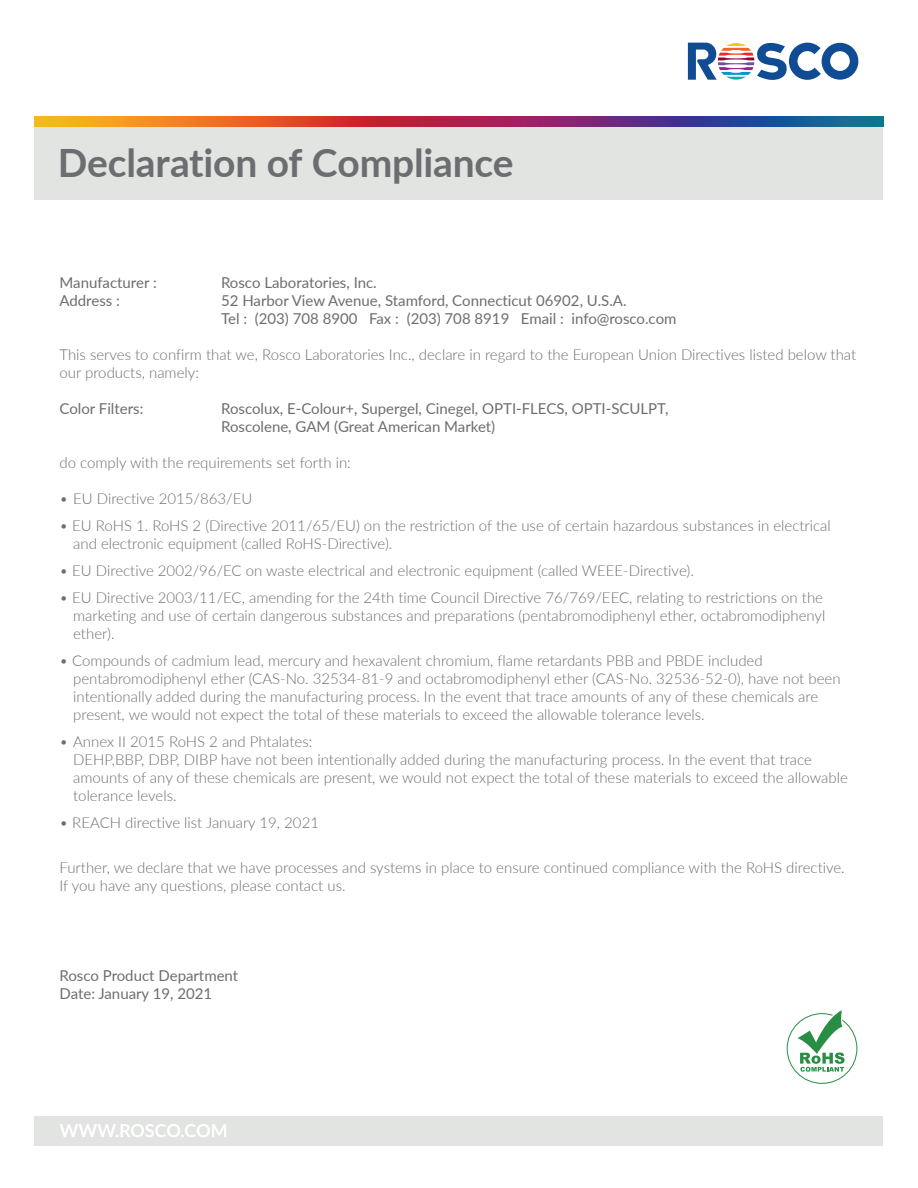
<style>
.page{position:relative;width:918px;height:1188px;background:#fff}
.page>*{position:absolute;margin:0;border:0;box-sizing:border-box;transform-origin:0 0}
.t1{font:700 39px "Lato";letter-spacing:-.005em;color:#6c6d70}
.t2{font:300 15px/18px "Lato";color:#6c6d70}
.t3{font:15px/18px "Lato";color:#6c6d70}
</style>
<div class="page">
<svg style="left:688px;top:43px;width:170px;height:37px"></svg>
<div style="left:35px;top:126px;width:848px;height:74px;background:#e2e4e2"></div>
<div style="left:35px;top:1116px;width:848px;height:30px;background:#e2e4e2"></div>
<img style="left:35px;top:117px;width:848px;height:9px">
<svg style="left:60px;top:1124px;width:166px;height:13px"></svg>
<svg style="left:794px;top:1010px;width:51px;height:62px"></svg>
<h1 class="t1" style="left:58px;top:135px;width:457px">Declaration of Compliance</h1>
<p class="t3" style="left:60px;top:273px;width:99px">Manufacturer :</p>
<p class="t3" style="left:221px;top:273px;width:157px">Rosco Laboratories, Inc.</p>
<p class="t3" style="left:60px;top:291px;width:62px">Address :</p>
<p class="t3" style="left:221px;top:291px;width:457px">52 Harbor View Avenue, Stamford, Connecticut 06902, U.S.A.<br>Tel : (203) 708 8900 Fax : (203) 708 8919 Email : info@rosco.com</p>
<p class="t2" style="left:60px;top:345px;width:798px">This serves to confirm that we, Rosco Laboratories Inc., declare in regard to the European Union Directives listed below that our products, namely:</p>
<p class="t3" style="left:60px;top:399px;width:85px">Color Filters:</p>
<p class="t3" style="left:221px;top:399px;width:449px">Roscolux, E-Colour+, Supergel, Cinegel, OPTI-FLECS, OPTI-SCULPT,<br>Roscolene, GAM (Great American Market)</p>
<p class="t2" style="left:60px;top:453px;width:293px">do comply with the requirements set forth in:</p>
<p class="t2" style="left:60px;top:489px;width:194px">• EU Directive 2015/863/EU</p>
<p class="t2" style="left:73px;top:516px;width:759px;text-indent:-14px">• EU RoHS 1. RoHS 2 (Directive 2011/65/EU) on the restriction of the use of certain hazardous substances in electrical and electronic equipment (called RoHS-Directive).</p>
<p class="t2" style="left:60px;top:561px;width:636px">• EU Directive 2002/96/EC on waste electrical and electronic equipment (called WEEE-Directive).</p>
<p class="t2" style="left:73px;top:588px;width:754px;text-indent:-14px">• EU Directive 2003/11/EC, amending for the 24th time Council Directive 76/769/EEC, relating to restrictions on the marketing and use of certain dangerous substances and preparations (pentabromodiphenyl ether, octabromodiphenyl ether).</p>
<p class="t2" style="left:73px;top:651px;width:769px;text-indent:-14px">• Compounds of cadmium lead, mercury and hexavalent chromium, flame retardants PBB and PBDE included pentabromodiphenyl ether (CAS-No. 32534-81-9 and octabromodiphenyl ether (CAS-No. 32536-52-0), have not been intentionally added during the manufacturing process. In the event that trace amounts of any of these chemicals are present, we would not expect the total of these materials to exceed the allowable tolerance levels.</p>
<p class="t2" style="left:73px;top:732px;width:776px;text-indent:-14px">• Annex II 2015 RoHS 2 and Phtalates:<br>DEHP,BBP, DBP, DIBP have not been intentionally added during the manufacturing process. In the event that trace amounts of any of these chemicals are present, we would not expect the total of these materials to exceed the allowable tolerance levels.</p>
<p class="t2" style="left:60px;top:813px;width:261px">• REACH directive list January 19, 2021</p>
<p class="t2" style="left:60px;top:858px;width:787px">Further, we declare that we have processes and systems in place to ensure continued compliance with the RoHS directive.<br>If you have any questions, please contact us.</p>
<p class="t3" style="left:60px;top:966px;width:180px">Rosco Product Department<br>Date: January 19, 2021</p>
</div>
